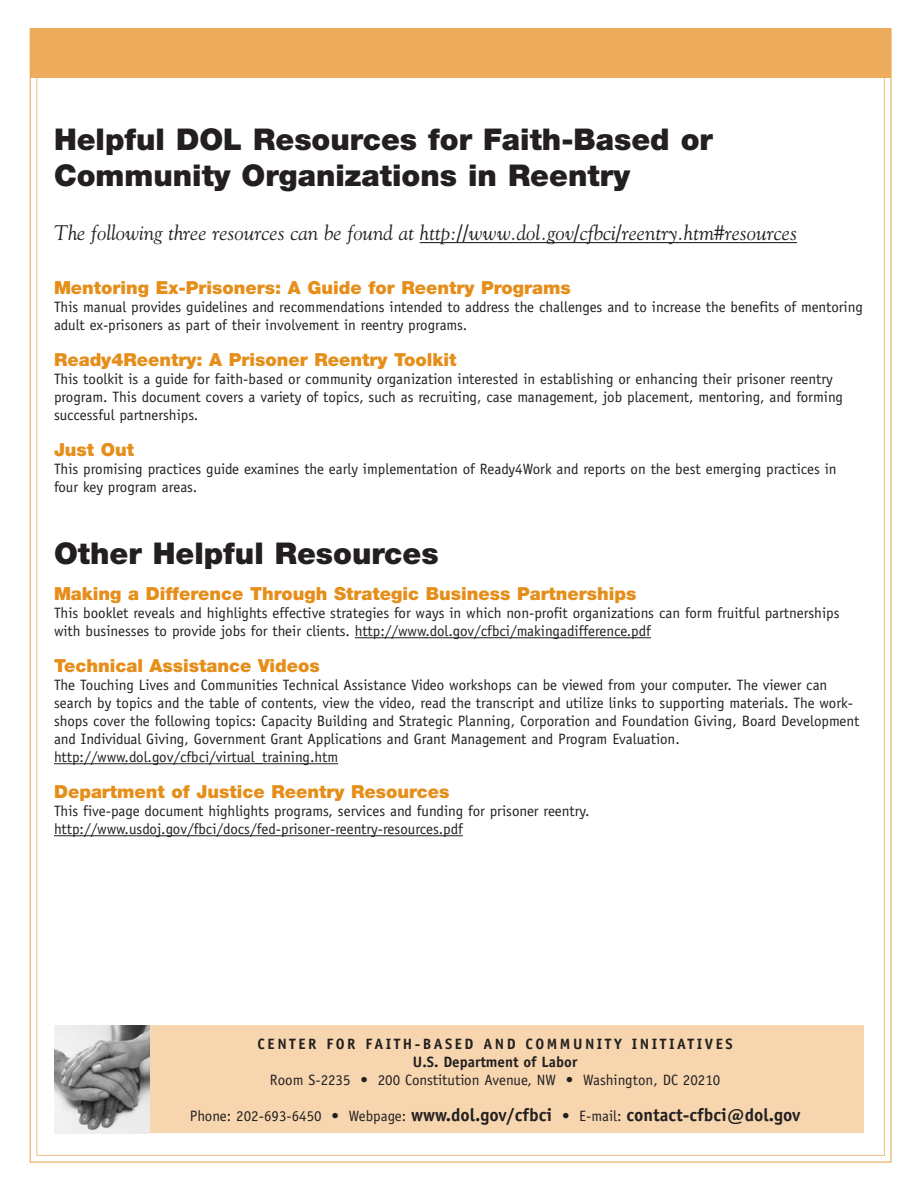
<style>
.page{position:relative;width:918px;height:1188px;background:#fff}
.page>*{position:absolute;margin:0;border:0;box-sizing:border-box;transform-origin:0 0}
.t1{font:900 30px/36px "Helvetica Neue";color:#231f20}
.t2{font:italic 21px "Goudy";color:#231f20}
.t3{font:900 18px "Helvetica Neue";color:#e58e1a}
.t4{font:700 18px "Officina Sans";color:#231f20}
.t5{font:15px/18px "Officina Sans";color:#231f20}
.t6{font:700 15px/18px "Officina Sans";letter-spacing:.165em;color:#231f20;text-align:center}
.s1{font-weight:400;font-size:15px}
.s2{font-size:15px}
</style>
<div class="page">
<div style="left:54px;top:1025px;width:810px;height:108px;background:#f7d6af"></div>
<img style="left:54px;top:1025px;width:95px;height:108px">
<div style="left:30px;top:28px;width:861px;height:50px;background:#edab5c"></div>
<hr style="left:420px;top:242px;width:91px;height:1px;background:#231f20">
<hr style="left:510px;top:242px;width:168px;height:1px;background:#231f20">
<hr style="left:677px;top:242px;width:120px;height:1px;background:#231f20">
<hr style="left:362px;top:637px;width:64px;height:1px;background:#231f20">
<svg style="left:425px;top:637px;width:35px;height:1px"></svg>
<hr style="left:460px;top:637px;width:68px;height:1px;background:#231f20">
<svg style="left:527px;top:637px;width:26px;height:1px"></svg>
<hr style="left:553px;top:637px;width:47px;height:1px;background:#231f20">
<svg style="left:600px;top:637px;width:51px;height:1px"></svg>
<hr style="left:62px;top:763px;width:64px;height:1px;background:#231f20">
<svg style="left:125px;top:763px;width:34px;height:1px"></svg>
<hr style="left:159px;top:763px;width:85px;height:1px;background:#231f20">
<svg style="left:244px;top:763px;width:28px;height:1px"></svg>
<hr style="left:272px;top:763px;width:31px;height:1px;background:#231f20">
<svg style="left:303px;top:763px;width:35px;height:1px"></svg>
<hr style="left:62px;top:835px;width:64px;height:1px;background:#231f20">
<svg style="left:125px;top:835px;width:48px;height:1px"></svg>
<hr style="left:173px;top:835px;width:58px;height:1px;background:#231f20">
<hr style="left:230px;top:835px;width:89px;height:1px;background:#231f20">
<svg style="left:318px;top:835px;width:70px;height:1px"></svg>
<hr style="left:388px;top:835px;width:32px;height:1px;background:#231f20">
<svg style="left:420px;top:835px;width:43px;height:1px"></svg>
<h1 class="t1" style="left:54px;top:124px;width:660px">Helpful DOL Resources for Faith-Based or<br>Community Organizations in Reentry</h1>
<h2 class="t2" style="left:54px;top:225px;width:745px">The following three resources can be found at http://www.dol.gov/cfbci/reentry.htm#resources</h2>
<p class="t3" style="left:54px;top:281px;width:518px">Mentoring Ex-Prisoners: A Guide for Reentry Programs</p>
<p class="t5" style="left:54px;top:299px;width:810px">This manual provides guidelines and recommendations intended to address the challenges and to increase the benefits of mentoring adult ex-prisoners as part of their involvement in reentry programs.</p>
<p class="t3" style="left:54px;top:353px;width:404px">Ready4Reentry: A Prisoner Reentry Toolkit</p>
<p class="t5" style="left:54px;top:371px;width:791px">This toolkit is a guide for faith-based or community organization interested in establishing or enhancing their prisoner reentry program. This document covers a variety of topics, such as recruiting, case management, job placement, mentoring, and forming successful partnerships.</p>
<p class="t3" style="left:54px;top:443px;width:82px">Just Out</p>
<p class="t5" style="left:54px;top:461px;width:784px">This promising practices guide examines the early implementation of Ready4Work and reports on the best emerging practices in four key program areas.</p>
<h1 class="t1" style="left:54px;top:538px;width:386px">Other Helpful Resources</h1>
<p class="t3" style="left:54px;top:587px;width:584px">Making a Difference Through Strategic Business Partnerships</p>
<p class="t5" style="left:54px;top:605px;width:787px">This booklet reveals and highlights effective strategies for ways in which non-profit organizations can form fruitful partnerships with businesses to provide jobs for their clients. http://www.dol.gov/cfbci/makingadifference.pdf</p>
<p class="t3" style="left:54px;top:659px;width:267px">Technical Assistance Videos</p>
<p class="t5" style="left:54px;top:677px;width:807px">The Touching Lives and Communities Technical Assistance Video workshops can be viewed from your computer. The viewer can search by topics and the table of contents, view the video, read the transcript and utilize links to supporting materials. The work&shy;shops cover the following topics: Capacity Building and Strategic Planning, Corporation and Foundation Giving, Board Development and Individual Giving, Government Grant Applications and Grant Management and Program Evaluation. http://www.dol.gov/cfbci/virtual_training.htm</p>
<p class="t3" style="left:54px;top:785px;width:397px">Department of Justice Reentry Resources</p>
<p class="t5" style="left:54px;top:803px;width:537px">This five-page document highlights programs, services and funding for prisoner reentry. http://www.usdoj.gov/fbci/docs/fed-prisoner-reentry-resources.pdf</p>
<p class="t6" style="left:258px;top:1036px;width:476px">CENTER FOR FAITH-BASED AND COMMUNITY INITIATIVES<br>U.S. Department of Labor</p>
<p class="t5" style="left:270px;top:1072px;width:452px">Room S-2235 • 200 Constitution Avenue, NW • Washington, DC 20210</p>
<p class="t4" style="left:190px;top:1108px;width:612px"><span class="s1">Phone: 202-693-6450 • Webpage:</span> www.dol.gov/cfbci <span class="s2">•</span> <span class="s1">E-mail:</span> contact-cfbci@dol.gov</p>
</div>
